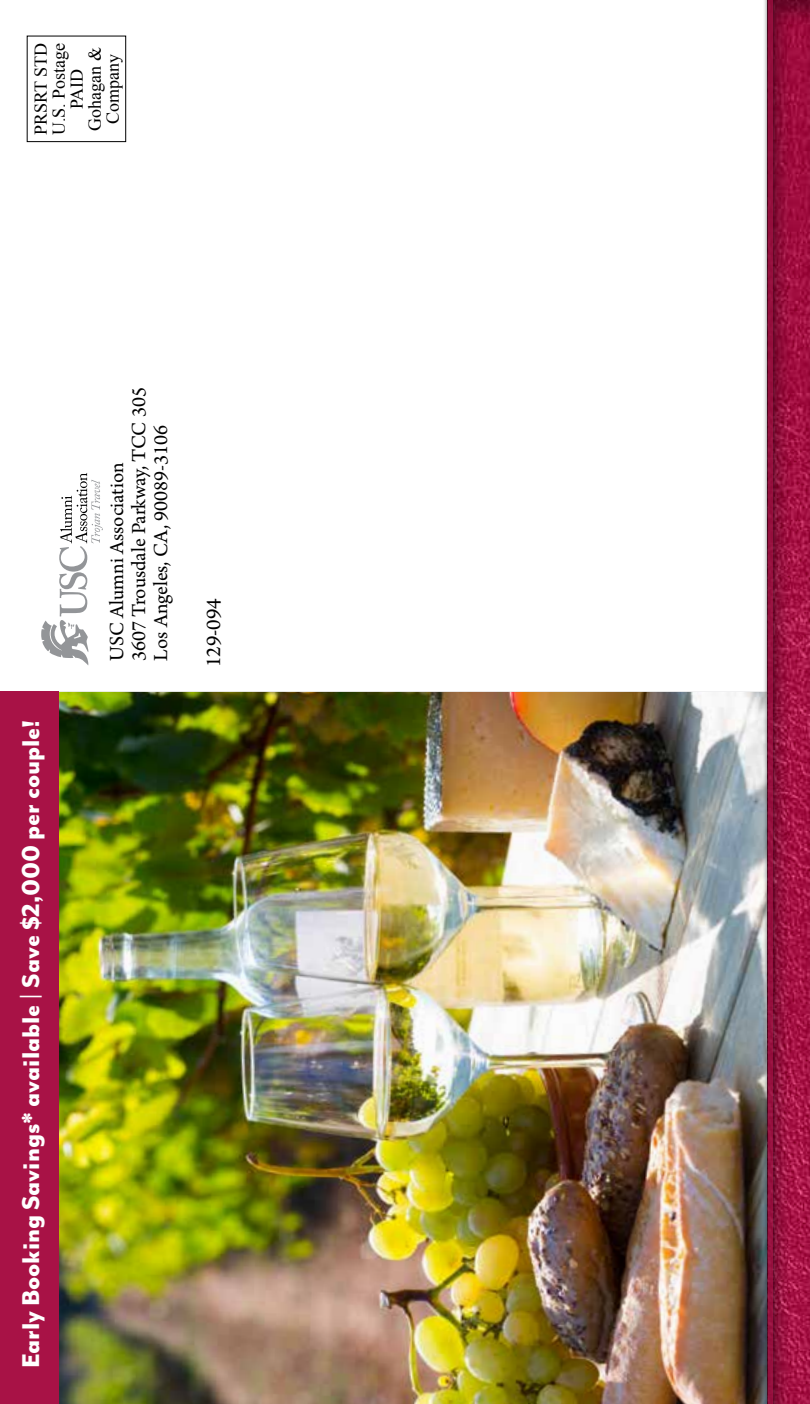
<style>
.page{position:relative;width:810px;height:1404px;background:#fff}
.page>*{position:absolute;margin:0;border:0;box-sizing:border-box;transform-origin:0 0}
.t1{font:800 28px "Mr Eaves Mod OT";color:#fff}
.t2{font:22px "Arno Pro";color:#000}
.t3{font:21px/22px "Arno Pro";color:#000}
.t4{font:18px/18px "Times New Roman";color:#000;text-align:center}
</style>
<div class="page">
<img style="left:59px;top:692px;width:704px;height:712px">
<div style="left:766px;top:0;width:44px;height:1404px;background:#000;opacity:.4"></div>
<div style="left:763px;top:0;width:14px;height:1404px;background:#000;opacity:.5"></div>
<hr style="left:768px;top:0;width:4px;height:1404px;background:#940f3d">
<div style="left:0;top:692px;width:59px;height:712px;background:#a81246"></div>
<div style="left:27px;top:36px;width:99px;height:106px;border:1px solid #000"></div>
<svg style="left:41px;top:473px;width:62px;height:192px"></svg>
<p class="t4" style="left:31px;top:135px;width:94px;rotate:-90deg">PRSRT STD<br>U.S. Postage<br>PAID<br>Gohagan &amp;<br>Company</p>
<h1 class="t1" style="left:15px;top:1368px;width:650px;rotate:-90deg">Early Booking Savings* available | Save $2,000 per couple!</h1>
<p class="t3" style="left:129px;top:661px;width:275px;rotate:-90deg">3607 Trousdale Parkway, TCC 305<br>Los Angeles, CA, 90089-3106</p>
<p class="t3" style="left:107px;top:661px;width:200px;rotate:-90deg">USC Alumni Association</p>
<p class="t2" style="left:201px;top:667px;width:71px;rotate:-90deg">129-094</p>
</div>
